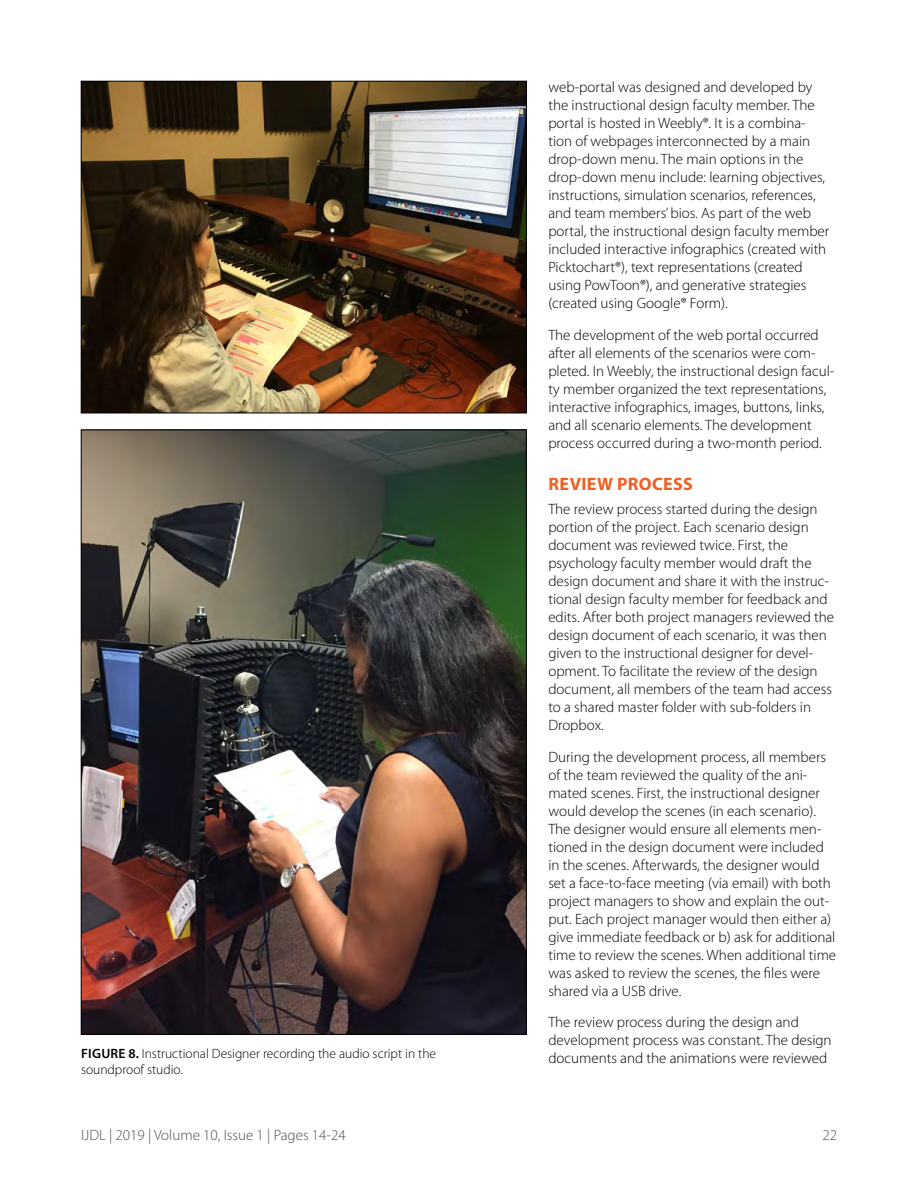
<style>
.page{position:relative;width:918px;height:1188px;background:#fff}
.page>*{position:absolute;margin:0;border:0;box-sizing:border-box;transform-origin:0 0}
.t1{font:700 18px "Myriad Pro";letter-spacing:.02em;color:#f15f22}
.t2{font:300 15px/18px "Myriad Pro";color:#000}
.t3{font:300 15px "Myriad Pro";color:#4d4d4f}
.t4{font:300 13.5px/16.2px "Myriad Pro";color:#000}
.s1{font-weight:600}
</style>
<div class="page">
<img style="left:83px;top:83px;width:441px;height:328px">
<div style="left:81px;top:81px;width:445px;height:332px;border:1px solid #000"></div>
<img style="left:83px;top:432px;width:441px;height:601px">
<p class="t4" style="left:81px;top:1046px;width:357px"><span class="s1">FIGURE 8.</span> Instructional Designer recording the audio script in the soundproof studio.</p>
<p class="t2" style="left:548px;top:79px;width:282px">web-portal was designed and developed by the instructional design faculty member. The portal is hosted in Weebly®. It is a combina&shy;tion of webpages interconnected by a main drop-down menu. The main options in the drop-down menu include: learning objectives, instructions, simulation scenarios, references, and team members’ bios. As part of the web portal, the instructional design faculty member included interactive infographics (created with Picktochart®), text representations (created using PowToon®), and generative strategies (created using Google® Form).</p>
<p class="t2" style="left:548px;top:326px;width:288px">The development of the web portal occurred after all elements of the scenarios were com&shy;pleted. In Weebly, the instructional design facul&shy;ty member organized the text representations, interactive infographics, images, buttons, links, and all scenario elements. The development process occurred during a two-month period.</p>
<p class="t1" style="left:549px;top:472px;width:146px">REVIEW PROCESS</p>
<p class="t2" style="left:548px;top:501px;width:287px">The review process started during the design portion of the project. Each scenario design document was reviewed twice. First, the psychology faculty member would draft the design document and share it with the instruc&shy;tional design faculty member for feedback and edits. After both project managers reviewed the design document of each scenario, it was then given to the instructional designer for devel&shy;opment. To facilitate the review of the design document, all members of the team had access to a shared master folder with sub-folders in Dropbox.</p>
<p class="t2" style="left:548px;top:748px;width:289px">During the development process, all members of the team reviewed the quality of the ani&shy;mated scenes. First, the instructional designer would develop the scenes (in each scenario).<br>The designer would ensure all elements men&shy;tioned in the design document were included in the scenes. Afterwards, the designer would set a face-to-face meeting (via email) with both project managers to show and explain the out&shy;put. Each project manager would then either a) give immediate feedback or b) ask for additional time to review the scenes. When additional time was asked to review the scenes, the files were shared via a USB drive.</p>
<p class="t2" style="left:548px;top:1014px;width:285px">The review process during the design and development process was constant. The design documents and the animations were reviewed</p>
<p class="t3" style="left:81px;top:1126px;width:266px">IJDL | 2019 | Volume 10, Issue 1 | Pages 14-24</p>
<p class="t3" style="left:822px;top:1126px;width:16px">22</p>
</div>
